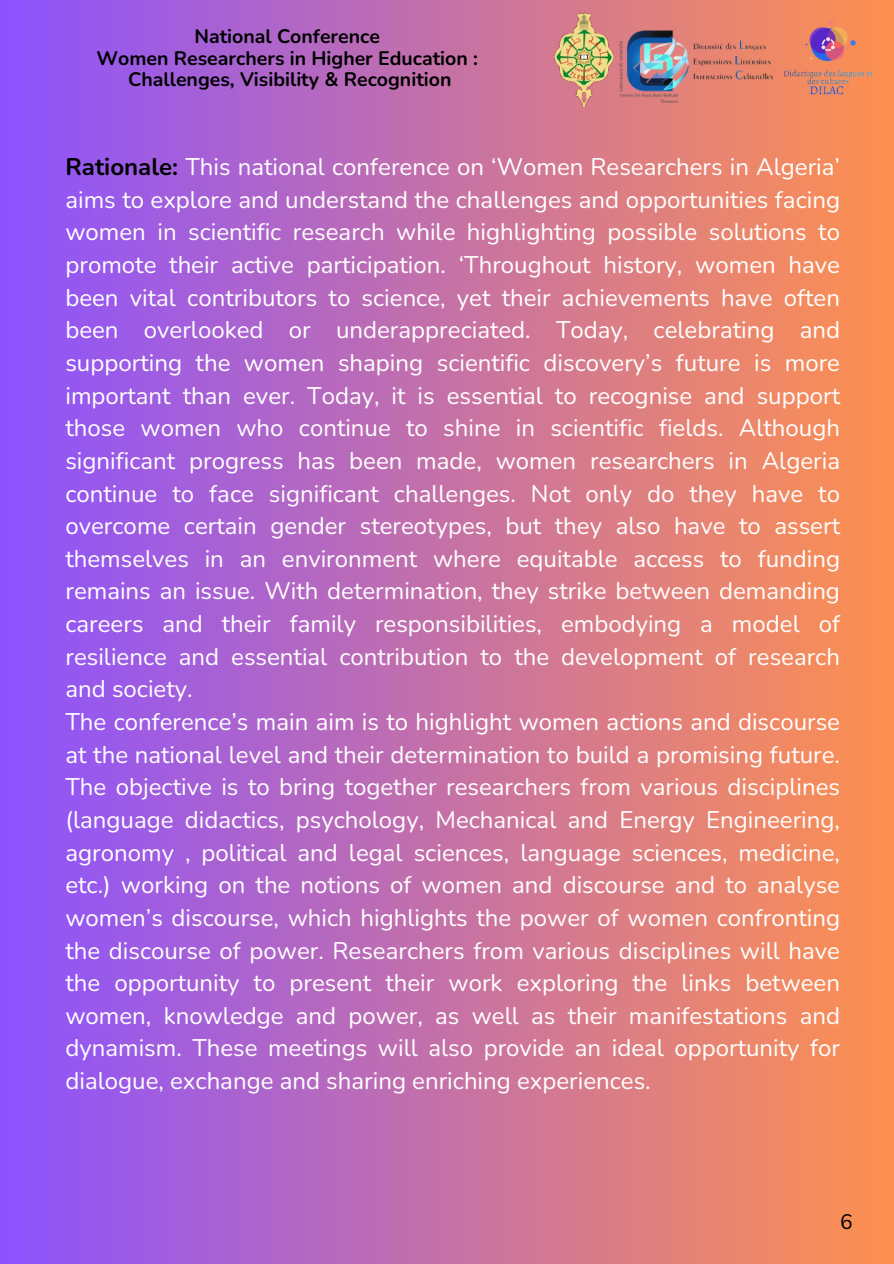
<style>
.page{position:relative;width:894px;height:1264px;background:#fff}
.page>*{position:absolute;margin:0;border:0;box-sizing:border-box;transform-origin:0 0}
.t1{font:24px/32.7px "Nunito";color:#fff}
.t2{font:21px "Nunito";color:#000}
.t3{font:700 19.5px/21.3px "Nunito";color:#000;text-align:center}
.s1{font-weight:700;color:#000}
</style>
<div class="page">
<div style="left:0;top:0;width:893px;height:1263px;background:linear-gradient(to right,#8c52ff,#fe914e)"></div>
<img style="left:548px;top:12px;width:71px;height:94px">
<img style="left:619px;top:26px;width:153px;height:77px">
<img style="left:782px;top:19px;width:94px;height:80px">
<h2 class="t3" style="left:96px;top:26px;width:383px">National Conference<br>Women Researchers in Higher Education :<br>Challenges, Visibility &amp; Recognition</h2>
<p class="t1" style="left:65px;top:151px;width:776px"><span class="s1">Rationale:</span> This national conference on ‘Women Researchers in Algeria’ aims to explore and understand the challenges and opportunities facing women in scientific research while highlighting possible solutions to promote their active participation. ‘Throughout history, women have been vital contributors to science, yet their achievements have often been overlooked or underappreciated. Today, celebrating and supporting the women shaping scientific discovery’s future is more important than ever. Today, it is essential to recognise and support those women who continue to shine in scientific fields. Although significant progress has been made, women researchers in Algeria continue to face significant challenges. Not only do they have to overcome certain gender stereotypes, but they also have to assert themselves in an environment where equitable access to funding remains an issue. With determination, they strike between demanding careers and their family responsibilities, embodying a model of resilience and essential contribution to the development of research and society.<br>The conference’s main aim is to highlight women actions and discourse at the national level and their determination to build a promising future.<br>The objective is to bring together researchers from various disciplines (language didactics, psychology, Mechanical and Energy Engineering, agronomy , political and legal sciences, language sciences, medicine, etc.) working on the notions of women and discourse and to analyse women’s discourse, which highlights the power of women confronting the discourse of power. Researchers from various disciplines will have the opportunity to present their work exploring the links between women, knowledge and power, as well as their manifestations and dynamism. These meetings will also provide an ideal opportunity for dialogue, exchange and sharing enriching experiences.</p>
<p class="t2" style="left:839px;top:1207px;width:14px">6</p>
</div>
